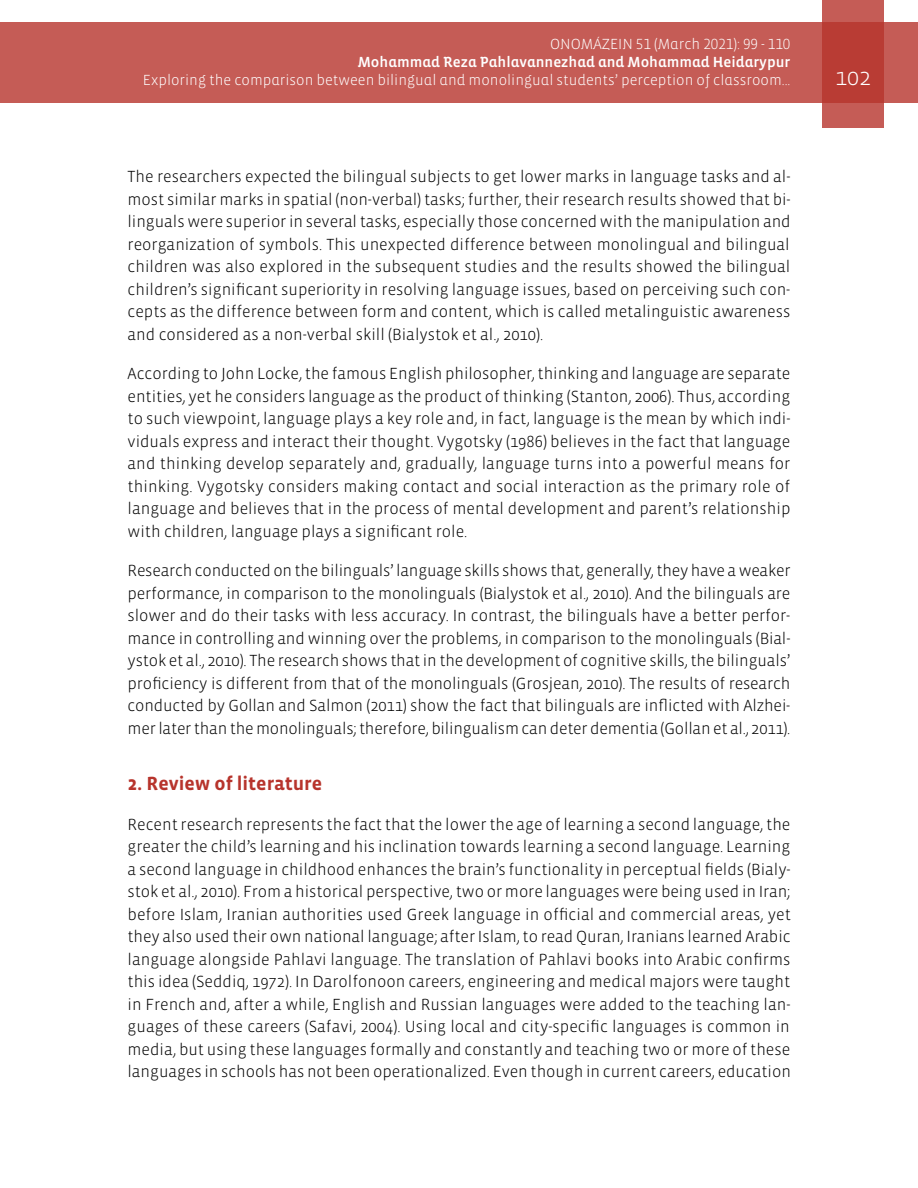
<style>
.page{position:relative;width:918px;height:1188px;background:#fff}
.page>*{position:absolute;margin:0;border:0;box-sizing:border-box;transform-origin:0 0}
.t1{font:300 24px "Vista Sans";color:#fff}
.t2{font:700 19.5px "Vista Sans";color:#b7342c}
.t3{font:300 16.5px/22.5px "Vista Sans";color:#000;text-align:justify}
.t4{font:300 15px "Vista Sans Alt";color:#fff}
.t5{font:15px "Vista Sans Alt Med";color:#fff}
</style>
<div class="page">
<div style="left:0;top:23px;width:918px;height:80px;background:#c55c56"></div>
<svg style="left:822px;top:0;width:62px;height:128px;background:#bd4740"></svg>
<p class="t4" style="left:550px;top:37px;width:242px">ONOMÁZEIN 51 (March 2021): 99 - 110</p>
<p class="t5" style="left:358px;top:55px;width:434px">Mohammad Reza Pahlavannezhad and Mohammad Heidarypur</p>
<p class="t4" style="left:143px;top:73px;width:649px">Exploring the comparison between bilingual and monolingual students’ perception of classroom...</p>
<h1 class="t1" style="left:835px;top:65px;width:37px">102</h1>
<p class="t3" style="left:128px;top:166px;width:665px">The researchers expected the bilingual subjects to get lower marks in language tasks and al&shy;most similar marks in spatial (non-verbal) tasks; further, their research results showed that bi&shy;linguals were superior in several tasks, especially those concerned with the manipulation and reorganization of symbols. This unexpected difference between monolingual and bilingual children was also explored in the subsequent studies and the results showed the bilingual children’s significant superiority in resolving language issues, based on perceiving such con&shy;cepts as the difference between form and content, which is called metalinguistic awareness and considered as a non-verbal skill (Bialystok et al., 2010).</p>
<p class="t3" style="left:128px;top:363px;width:664px">According to John Locke, the famous English philosopher, thinking and language are separate entities, yet he considers language as the product of thinking (Stanton, 2006). Thus, according to such viewpoint, language plays a key role and, in fact, language is the mean by which indi&shy;viduals express and interact their thought. Vygotsky (1986) believes in the fact that language and thinking develop separately and, gradually, language turns into a powerful means for thinking. Vygotsky considers making contact and social interaction as the primary role of language and believes that in the process of mental development and parent’s relationship with children, language plays a significant role.</p>
<p class="t3" style="left:128px;top:560px;width:665px">Research conducted on the bilinguals’ language skills shows that, generally, they have a weaker performance, in comparison to the monolinguals (Bialystok et al., 2010). And the bilinguals are slower and do their tasks with less accuracy. In contrast, the bilinguals have a better perfor&shy;mance in controlling and winning over the problems, in comparison to the monolinguals (Bial&shy;ystok et al., 2010). The research shows that in the development of cognitive skills, the bilinguals’ proficiency is different from that of the monolinguals (Grosjean, 2010). The results of research conducted by Gollan and Salmon (2011) show the fact that bilinguals are inflicted with Alzhei&shy;mer later than the monolinguals; therefore, bilingualism can deter dementia (Gollan et al., 2011).</p>
<p class="t2" style="left:128px;top:774px;width:196px">2. Review of literature</p>
<p class="t3" style="left:128px;top:813px;width:665px">Recent research represents the fact that the lower the age of learning a second language, the greater the child’s learning and his inclination towards learning a second language. Learning a second language in childhood enhances the brain’s functionality in perceptual fields (Bialy&shy;stok et al., 2010). From a historical perspective, two or more languages were being used in Iran; before Islam, Iranian authorities used Greek language in official and commercial areas, yet they also used their own national language; after Islam, to read Quran, Iranians learned Arabic language alongside Pahlavi language. The translation of Pahlavi books into Arabic confirms this idea (Seddiq, 1972). In Darolfonoon careers, engineering and medical majors were taught in French and, after a while, English and Russian languages were added to the teaching lan&shy;guages of these careers (Safavi, 2004). Using local and city-specific languages is common in media, but using these languages formally and constantly and teaching two or more of these languages in schools has not been operationalized. Even though in current careers, education</p>
</div>
